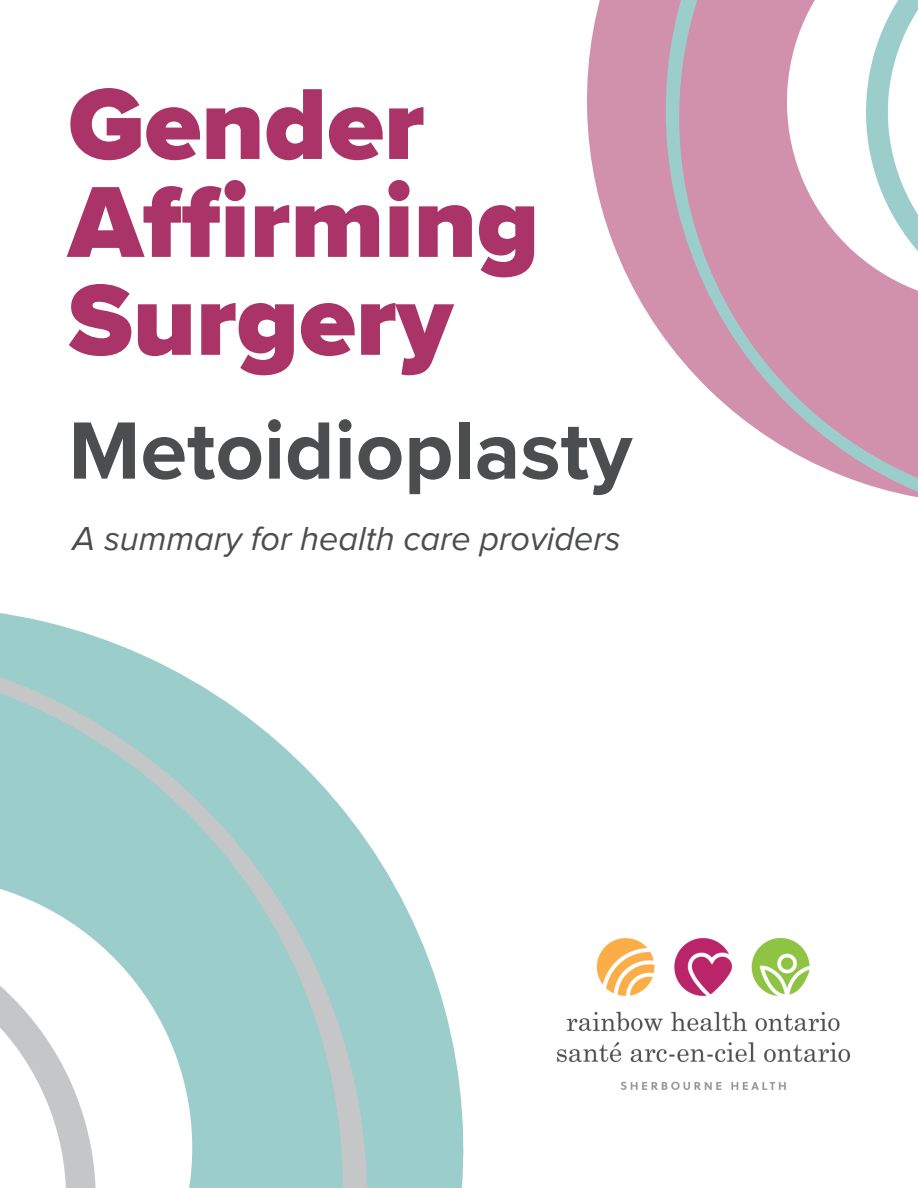
<style>
.page{position:relative;width:918px;height:1188px;background:#fff}
.page>*{position:absolute;margin:0;border:0;box-sizing:border-box;transform-origin:0 0}
.t1{font:900 104.55px/97.9px "Proxima Nova";color:#aa3467}
.t2{font:700 84.15px "Proxima Nova";color:#4c4d4f}
.t3{font:italic 34.2px "Proxima Nova";color:#4c4d4f}
</style>
<div class="page">
<img style="left:629px;top:938px;width:221px;height:151px">
<svg style="left:557px;top:938px;width:72px;height:152px"></svg>
<svg style="left:0;top:613px;width:464px;height:575px;fill:#9bcecb"></svg>
<svg style="left:424px;top:613px;width:40px;height:67px"></svg>
<svg style="left:587px;top:0;width:331px;height:498px;fill:#d191ad"></svg>
<h1 class="t1" style="left:68px;top:77px;width:472px">Gender<br>Affirming<br>Surgery</h1>
<h1 class="t2" style="left:68px;top:401px;width:565px">Metoidioplasty</h1>
<h1 class="t3" style="left:73px;top:519px;width:550px">A summary for health care providers</h1>
</div>
